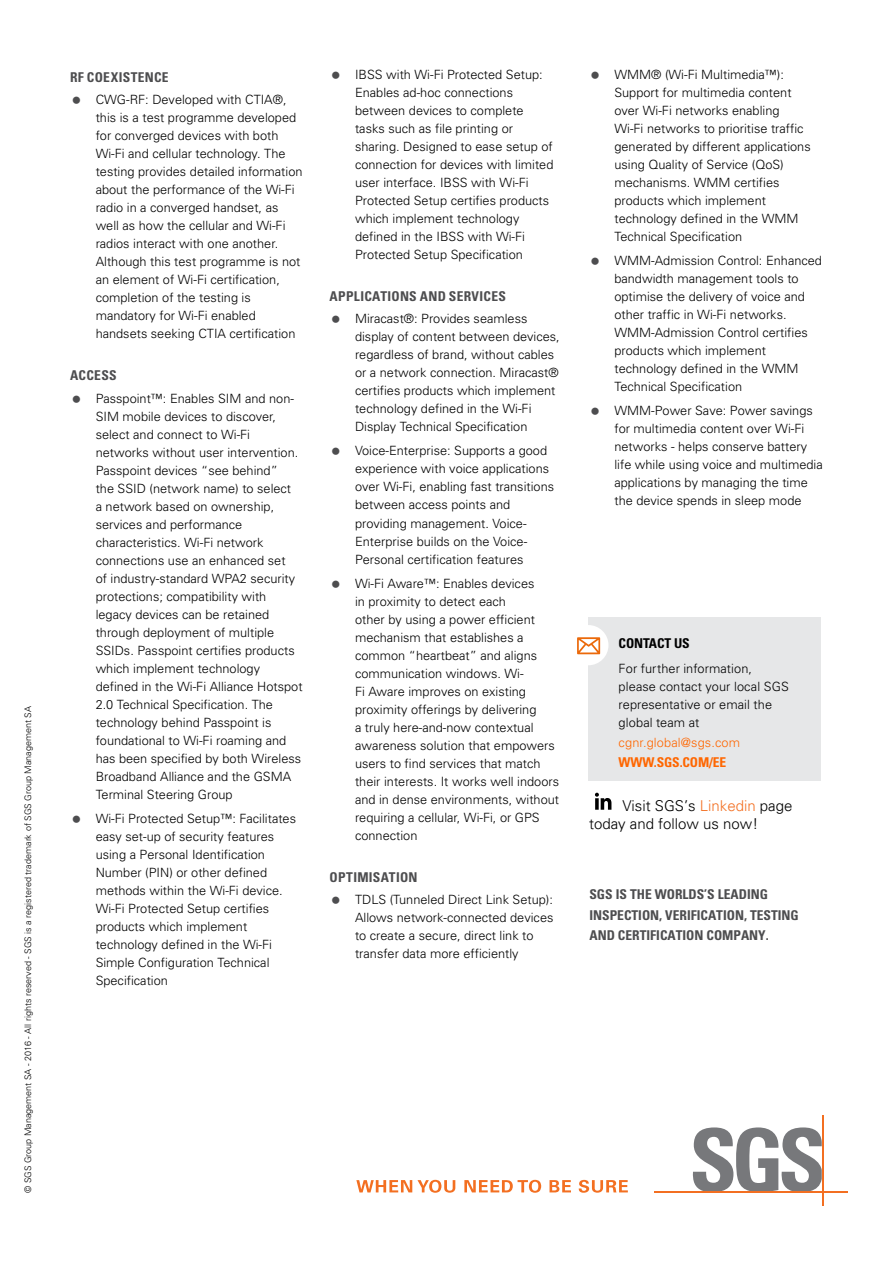
<style>
.page{position:relative;width:893px;height:1263px;background:#fff}
.page>*{position:absolute;margin:0;border:0;box-sizing:border-box;transform-origin:0 0}
.t1{font:300 15px/18px "Univers LT";color:#000}
.t2{font:700 condensed 13.5px "Univers";letter-spacing:.02em;color:#4d4d4f}
.t3{font:700 condensed 13.5px "Univers";color:#f60}
.t4{font:700 condensed 13.5px "Univers";letter-spacing:-.01em;color:#000}
.t5{font:300 12.75px/18px "Univers";color:#000}
.t6{font:300 12.75px "Univers";letter-spacing:.01em;color:#f60}
.t7{font:300 9px "Univers";color:#000}
.s1{color:#f36f21}
</style>
<div class="page">
<svg style="left:356px;top:1180px;width:99px;height:13px"></svg>
<svg style="left:464px;top:1180px;width:77px;height:13px"></svg>
<svg style="left:549px;top:1180px;width:22px;height:12px"></svg>
<svg style="left:579px;top:1180px;width:49px;height:13px"></svg>
<svg style="left:692px;top:1127px;width:130px;height:64px"></svg>
<hr style="left:654px;top:1191px;width:194px;height:1px;background:#f36f21">
<hr style="left:822px;top:1115px;width:1px;height:90px;background:#f36f21">
<div style="left:589px;top:618px;width:232px;height:163px;background:#e6e7e8"></div>
<svg style="left:595px;top:793px;width:16px;height:17px"></svg>
<div style="left:568px;top:625px;width:40px;height:40px;background:#fff;border-radius:50%"></div>
<svg style="left:577px;top:637px;width:23px;height:17px"></svg>
<p class="t7" style="left:22px;top:1193px;width:488px;rotate:-90deg">© SGS Group Management SA - 2016 - All rights reserved - SGS is a registered trademark of SGS Group Management SA</p>
<p class="t2" style="left:70px;top:69px;width:57px">RFCOEXISTENCE</p>
<p class="t5" style="left:96px;top:91px;width:208px">CWG-RF: Developed with CTIA®, this is a test programme developed for converged devices with both Wi-Fi and cellular technology. The testing provides detailed information about the performance of the Wi-Fi radio in a converged handset, as well as how the cellular and Wi-Fi radios interact with one another.<br>Although this test programme is not an element of Wi-Fi certification, completion of the testing is mandatory for Wi-Fi enabled handsets seeking CTIA certification</p>
<p class="t2" style="left:70px;top:367px;width:48px">ACCESS</p>
<p class="t5" style="left:96px;top:389px;width:208px">Passpoint™: Enables SIM and non-<br>SIM mobile devices to discover, select and connect to Wi-Fi networks without user intervention.<br>Passpoint devices “see behind”<br>the SSID (network name) to select<br>a network based on ownership, services and performance characteristics. Wi-Fi network connections use an enhanced set<br>of industry-standard WPA2 security protections; compatibility with legacy devices can be retained through deployment of multiple<br>SSIDs. Passpoint certifies products which implement technology defined in the Wi-Fi Alliance Hotspot<br>2.0 Technical Specification. The technology behind Passpoint is foundational to Wi-Fi roaming and has been specified by both Wireless<br>Broadband Alliance and the GSMA<br>Terminal Steering Group</p>
<p class="t5" style="left:96px;top:809px;width:202px">Wi-Fi Protected Setup™: Facilitates easy set-up of security features using a Personal Identification<br>Number (PIN) or other defined methods within the Wi-Fi device.<br>Wi-Fi Protected Setup certifies products which implement technology defined in the Wi-Fi<br>Simple Configuration Technical<br>Specification</p>
<p class="t5" style="left:355px;top:65px;width:200px">IBSS with Wi-Fi Protected Setup:<br>Enables ad-hoc connections between devices to complete tasks such as file printing or sharing. Designed to ease setup of connection for devices with limited user interface. IBSS with Wi-Fi<br>Protected Setup certifies products which implement technology defined in the IBSS with Wi-Fi<br>Protected Setup Specification</p>
<p class="t2" style="left:330px;top:288px;width:178px">APPLICATIONS AND SERVICES</p>
<p class="t5" style="left:355px;top:310px;width:206px">Miracast®: Provides seamless display of content between devices, regardless of brand, without cables or a network connection. Miracast® certifies products which implement technology defined in the Wi-Fi Display Technical Specification</p>
<p class="t5" style="left:355px;top:442px;width:201px">Voice-Enterprise: Supports a good experience with voice applications over Wi-Fi, enabling fast transitions between access points and providing management. Voice-Enterprise builds on the Voice-Personal certification features</p>
<p class="t5" style="left:355px;top:574px;width:206px">Wi-Fi Aware™: Enables devices<br>in proximity to detect each<br>other by using a power efficient mechanism that establishes a common “heartbeat” and aligns communication windows. Wi-<br>Fi Aware improves on existing proximity offerings by delivering<br>a truly here-and-now contextual awareness solution that empowers users to find services that match their interests. It works well indoors and in dense environments, without requiring a cellular, Wi-Fi, or GPS connection</p>
<p class="t2" style="left:330px;top:868px;width:8px">OPTI</p>
<p class="t2" style="left:357px;top:868px;width:62px">MISATION</p>
<p class="t5" style="left:355px;top:890px;width:200px">TDLS (Tunneled Direct Link Setup):<br>Allows network-connected devices to create a secure, direct link to transfer data more efficiently</p>
<p class="t5" style="left:614px;top:65px;width:198px">WMM® (Wi-Fi Multimedia™):<br>Support for multimedia content over Wi-Fi networks enabling<br>Wi-Fi networks to prioritise traffic generated by different applications using Quality of Service (QoS) mechanisms. WMM certifies products which implement technology defined in the WMM<br>Technical Specification</p>
<p class="t5" style="left:614px;top:251px;width:209px">WMM-Admission Control: Enhanced bandwidth management tools to optimise the delivery of voice and other traffic in Wi-Fi networks.<br>WMM-Admission Control certifies products which implement technology defined in the WMM<br>Technical Specification</p>
<p class="t5" style="left:614px;top:401px;width:210px">WMM-Power Save: Power savings for multimedia content over Wi-Fi networks - helps conserve battery life while using voice and multimedia applications by managing the time the device spends in sleep mode</p>
<p class="t4" style="left:619px;top:635px;width:72px">CONTACT US</p>
<p class="t5" style="left:619px;top:660px;width:172px">For further information, please contact your local SGS representative or email the global team at</p>
<p class="t6" style="left:619px;top:734px;width:123px">cgnr.global@sgs.com</p>
<p class="t3" style="left:619px;top:754px;width:102px">WWW.SGS.COM/EE</p>
<p class="t1" style="left:589px;top:796px;width:205px;text-indent:33px">Visit SGS’s <span class="s1">Linkedin</span> page today and follow us now!</p>
<p class="t2" style="left:589px;top:886px;width:86px">SGS IS THE WORLDS</p>
<p class="t2" style="left:704px;top:886px;width:22px">’S LEADIN</p>
<p class="t2" style="left:760px;top:886px;width:10px">G</p>
<p class="t2" style="left:589px;top:906px;width:8px">INSPECTION</p>
<p class="t2" style="left:659px;top:906px;width:21px">, VERIFICATION</p>
<p class="t2" style="left:744px;top:906px;width:14px">, TESTIN</p>
<p class="t2" style="left:790px;top:906px;width:10px">G</p>
<p class="t2" style="left:589px;top:927px;width:10px">AND</p>
<p class="t2" style="left:618px;top:927px;width:8px">CERTIFICATION</p>
<p class="t2" style="left:706px;top:927px;width:36px">COMPAN</p>
<p class="t2" style="left:758px;top:927px;width:12px">Y.</p>
</div>
